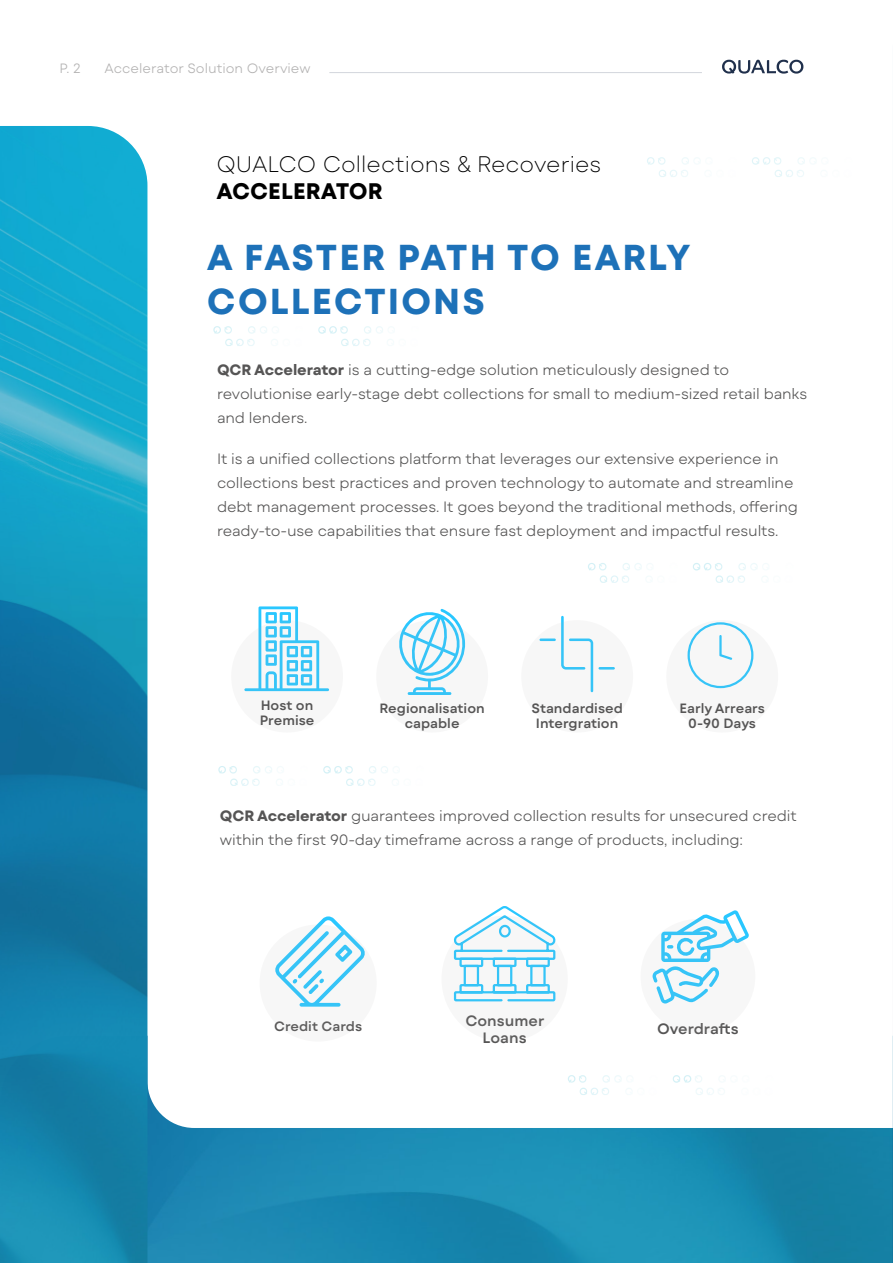
<style>
.page{position:relative;width:893px;height:1263px;background:#fff}
.page>*{position:absolute;margin:0;border:0;box-sizing:border-box;transform-origin:0 0}
.t1{font:700 36px "Mont Blanc";letter-spacing:.05em;color:#1d71b8}
.t2{font:200 22.5px "Mont Blanc";color:#000}
.t3{font:700 22.5px "Mont Blanc";color:#000}
.t4{font:300 15px/24px "Mont Blanc";letter-spacing:-.01em;color:#565555}
.t5{font:600 15px/16.5px "Mont Blanc";color:#565555;text-align:center}
.t6{font:600 13.5px "Mont Blanc";color:#565555}
.t7{font:300 13.5px "Mont Blanc";color:#b3b2b2}
.s1{font-weight:700}
</style>
<div class="page">
<img style="left:147px;top:1128px;width:745px;height:135px">
<img style="left:892px;top:1128px;width:1px;height:135px">
<hr style="left:329px;top:72px;width:373px;height:1px;background:#d3d6dc">
<svg style="left:722px;top:60px;width:81px;height:14px"></svg>
<svg style="left:317px;top:916px;width:29px;height:15px"></svg>
<svg style="left:260px;top:924px;width:117px;height:117px"></svg>
<svg style="left:697px;top:910px;width:52px;height:31px"></svg>
<svg style="left:641px;top:919px;width:114px;height:115px"></svg>
<svg style="left:453px;top:906px;width:103px;height:35px"></svg>
<svg style="left:441px;top:916px;width:127px;height:126px"></svg>
<svg style="left:647px;top:157px;width:53px;height:20px"></svg>
<svg style="left:752px;top:157px;width:64px;height:20px"></svg>
<svg style="left:213px;top:326px;width:63px;height:20px"></svg>
<svg style="left:318px;top:326px;width:74px;height:20px"></svg>
<svg style="left:218px;top:766px;width:63px;height:20px"></svg>
<svg style="left:323px;top:766px;width:74px;height:20px"></svg>
<svg style="left:568px;top:1075px;width:63px;height:20px"></svg>
<svg style="left:673px;top:1075px;width:19px;height:8px"></svg>
<svg style="left:588px;top:563px;width:63px;height:20px"></svg>
<svg style="left:693px;top:563px;width:74px;height:20px"></svg>
<svg style="left:258px;top:606px;width:40px;height:22px"></svg>
<svg style="left:231px;top:620px;width:112px;height:112px"></svg>
<svg style="left:403px;top:609px;width:59px;height:19px"></svg>
<svg style="left:376px;top:620px;width:112px;height:112px"></svg>
<svg style="left:561px;top:616px;width:3px;height:6px"></svg>
<svg style="left:521px;top:620px;width:112px;height:112px"></svg>
<svg style="left:666px;top:620px;width:112px;height:112px"></svg>
<img style="left:0;top:126px;width:147px;height:1137px">
<p class="t7" style="left:60px;top:60px;width:23px">P. 2</p>
<p class="t7" style="left:105px;top:60px;width:208px">Accelerator Solution Overview</p>
<p class="t2" style="left:216px;top:150px;width:386px">QUALCO Collections &amp; Recoveries</p>
<p class="t3" style="left:216px;top:177px;width:168px">ACCELERATOR</p>
<p class="t1" style="left:207px;top:235px;width:485px">A FASTER PATH TO EARLY</p>
<p class="t1" style="left:207px;top:278px;width:280px">COLLECTIONS</p>
<p class="t4" style="left:217px;top:358px;width:592px"><span class="s1">QCR Accelerator</span> is a cutting-edge solution meticulously designed to revolutionise early-stage debt collections for small to medium-sized retail banks and lenders.</p>
<p class="t4" style="left:217px;top:447px;width:582px">It is a unified collections platform that leverages our extensive experience in collections best practices and proven technology to automate and streamline debt management processes. It goes beyond the traditional methods, offering ready-to-use capabilities that ensure fast deployment and impactful results.</p>
<p class="t6" style="left:261px;top:697px;width:54px">Host on</p>
<p class="t6" style="left:260px;top:712px;width:56px">Premise</p>
<p class="t6" style="left:379px;top:700px;width:107px">Regionalisation</p>
<p class="t6" style="left:405px;top:715px;width:56px">capable</p>
<p class="t6" style="left:531px;top:700px;width:93px">Standardised</p>
<p class="t6" style="left:536px;top:715px;width:84px">Intergration</p>
<p class="t6" style="left:679px;top:700px;width:87px">Early Arrears</p>
<p class="t6" style="left:688px;top:715px;width:69px">0-90 Days</p>
<p class="t4" style="left:220px;top:804px;width:578px"><span class="s1">QCR Accelerator</span> guarantees improved collection results for unsecured credit within the first 90-day timeframe across a range of products, including:</p>
<p class="t5" style="left:465px;top:1013px;width:80px">Consumer<br>Loans</p>
<p class="t6" style="left:274px;top:1018px;width:89px">Credit Cards</p>
<p class="t5" style="left:657px;top:1021px;width:83px">Overdrafts</p>
</div>
